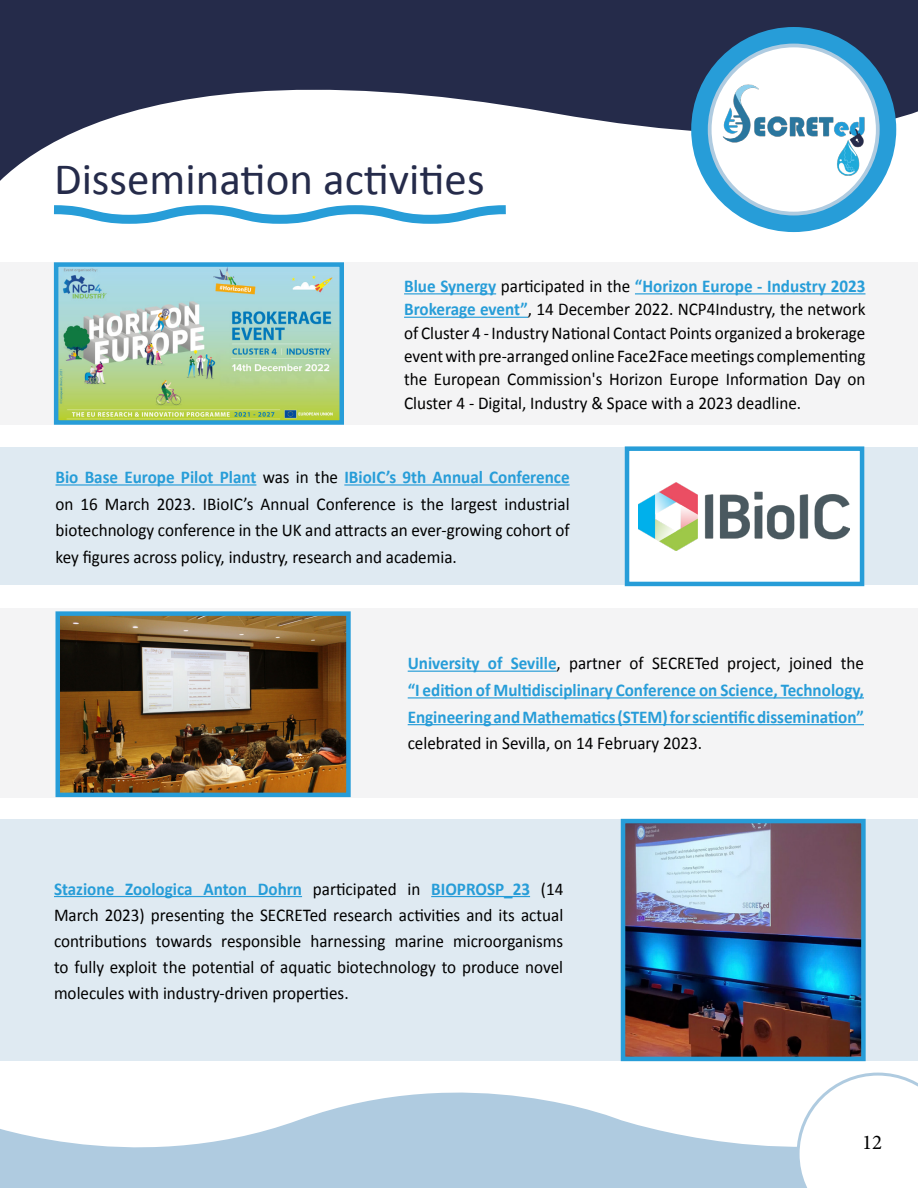
<style>
.page{position:relative;width:918px;height:1188px;background:#fff}
.page>*{position:absolute;margin:0;border:0;box-sizing:border-box;transform-origin:0 0}
.t1{font:45px "Calibri";color:#252b4a}
.t2{font:21px "Minion Pro";color:#000}
.t3{font:18px/23.4px "Calibri";color:#000;text-align:justify;scale:.95 1}
.t4{font:700 18px/26.7px "Calibri";color:#279dd8;text-align:justify;scale:.95 1}
.s1{font-weight:700;color:#279dd8}
.s2{font-weight:400;color:#000}
</style>
<div class="page">
<svg style="left:0;top:0;width:918px;height:216px;fill:#252b4a"></svg>
<svg style="left:0;top:1061px;width:884px;height:127px"></svg>
<svg style="left:797px;top:1073px;width:121px;height:115px"></svg>
<div style="left:691px;top:27px;width:205px;height:205px;background:#279dd8;border-radius:50%"></div>
<div style="left:710px;top:45px;width:168px;height:169px;background:#fff;border-radius:50%"></div>
<div style="left:708px;top:44px;width:172px;height:171px;border:4px solid #afcbe0;border-radius:50%"></div>
<img style="left:720px;top:83px;width:148px;height:93px">
<div style="left:0;top:263px;width:918px;height:162px;background:#f4f4f5"></div>
<img style="left:59px;top:267px;width:280px;height:153px">
<div style="left:54px;top:262px;width:290px;height:163px;border:4px solid #279dd8"></div>
<hr style="left:404px;top:293px;width:92px;height:1px;background:#279dd8">
<hr style="left:635px;top:293px;width:231px;height:1px;background:#279dd8">
<hr style="left:404px;top:317px;width:124px;height:1px;background:#279dd8">
<div style="left:0;top:448px;width:918px;height:137px;background:#dfeaf2"></div>
<div style="left:627px;top:449px;width:235px;height:135px;background:#fff"></div>
<img style="left:639px;top:482px;width:211px;height:68px">
<div style="left:625px;top:446px;width:239px;height:140px;border:4px solid #279dd8"></div>
<hr style="left:56px;top:484px;width:200px;height:2px;background:#279dd8">
<hr style="left:344px;top:484px;width:226px;height:2px;background:#279dd8">
<div style="left:0;top:819px;width:918px;height:242px;background:#dfeaf2"></div>
<img style="left:626px;top:824px;width:235px;height:232px">
<div style="left:621px;top:819px;width:245px;height:242px;border:4px solid #279dd8"></div>
<hr style="left:54px;top:896px;width:248px;height:1px;background:#279dd8">
<hr style="left:431px;top:896px;width:99px;height:1px;background:#279dd8">
<div style="left:0;top:608px;width:918px;height:189px;background:#f4f4f5"></div>
<hr style="left:408px;top:671px;width:149px;height:1px;background:#279dd8">
<hr style="left:408px;top:697px;width:456px;height:2px;background:#279dd8">
<hr style="left:408px;top:724px;width:456px;height:1px;background:#279dd8">
<img style="left:61px;top:616px;width:285px;height:176px">
<div style="left:56px;top:611px;width:295px;height:186px;border:4px solid #279dd8"></div>
<svg style="left:45px;top:201px;width:470px;height:23px"></svg>
<h1 class="t1" style="left:54px;top:151px;width:432px">Dissemination activities</h1>
<p class="t3" style="left:404px;top:274px;width:487px"><span class="s1">Blue Synergy</span> participated in the <span class="s1">“Horizon Europe - Industry 2023<br>Brokerage event”</span>, 14 December 2022. NCP4Industry, the network of Cluster 4 - Industry National Contact Points organized a brokerage event with pre-arranged online Face2Face meetings complementing the European Commission's Horizon Europe Information Day on Cluster 4 - Digital, Industry &amp; Space with a 2023 deadline.</p>
<p class="t3" style="left:56px;top:464px;width:543px;line-height:26.7px"><span class="s1">Bio Base Europe Pilot Plant</span> was in the <span class="s1">IBioIC’s 9th Annual Conference </span>on 16 March 2023. IBioIC’s Annual Conference is the largest industrial biotechnology conference in the UK and attracts an ever-growing cohort of key figures across policy, industry, research and academia.</p>
<p class="t4" style="left:408px;top:650px;width:482px">University of Seville<span class="s2">, partner of SECRETed project, joined the </span>“I edition of Multidisciplinary Conference on Science, Technology, EngineeringandMathematics(STEM)forscientificdissemination”</p>
<p class="t3" style="left:408px;top:732px;width:311px">celebrated in Sevilla, on 14 February 2023.</p>
<p class="t3" style="left:54px;top:876px;width:538px;line-height:26.1px"><span class="s1">Stazione Zoologica Anton Dohrn</span> participated in <span class="s1">BIOPROSP_23</span> (14<br>March 2023) presenting the SECRETed research activities and its actual contributions towards responsible harnessing marine microorganisms to fully exploit the potential of aquatic biotechnology to produce novel molecules with industry-driven properties.</p>
<p class="t2" style="left:862px;top:1128px;width:22px">12</p>
</div>
